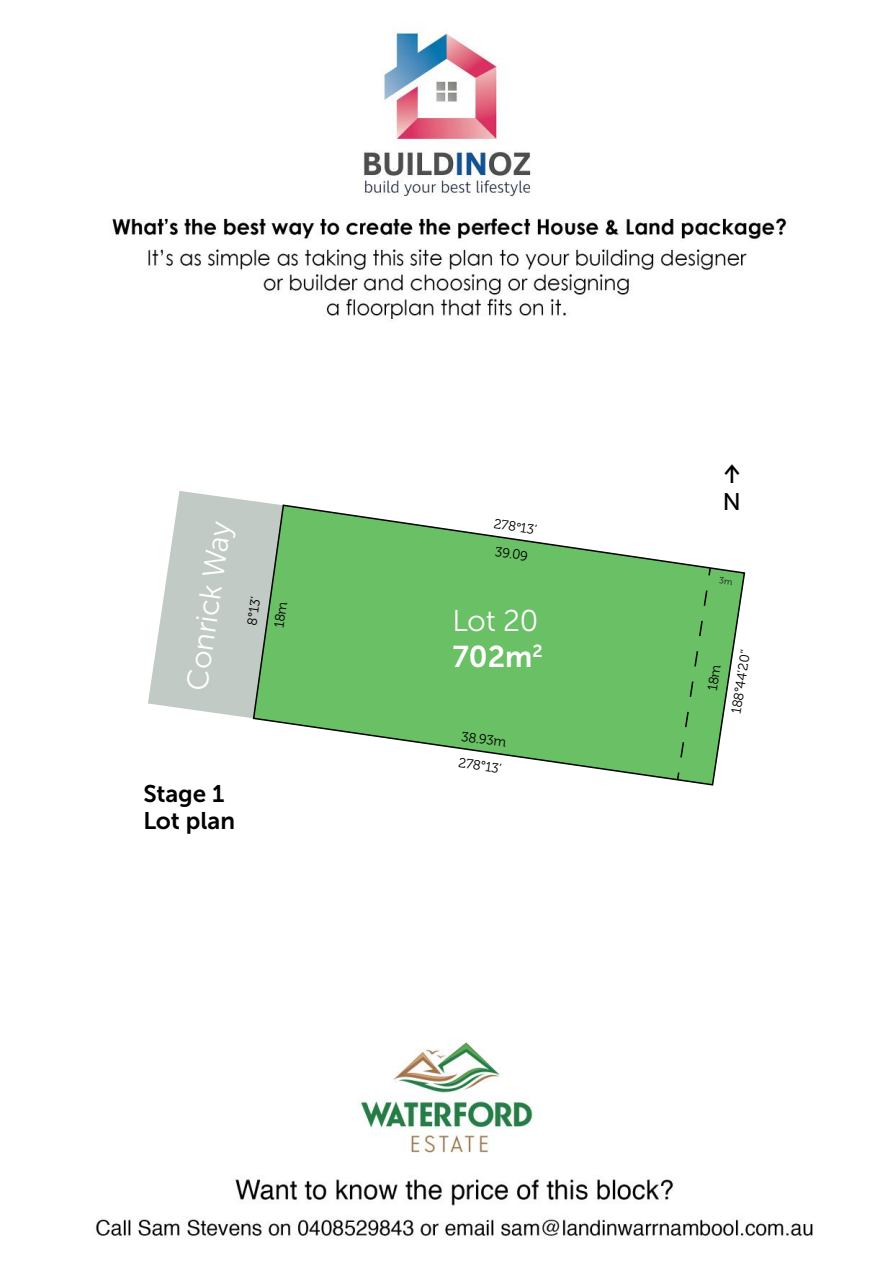
<style>
.page{position:relative;width:893px;height:1263px;background:#fff}
.page>*{position:absolute;margin:0;border:0;box-sizing:border-box;transform-origin:0 0}
.t1{font:30px "Museo Sans Cyrl 300";color:#fff}
.t2{font:30px "Museo Sans Cyrl 700";color:#fff}
.t3{font:24px/27px "Museo Sans Cyrl 700";color:#000}
.t4{font:24px "ALS Direct";color:#000}
.t5{font:24px "Museo Sans Cyrl 500";color:#000}
.t6{font:13.5px/27px "Museo Cyrl 300";color:#000}
</style>
<div class="page">
<img style="left:95px;top:30px;width:718px;height:1208px">
<svg style="left:148px;top:491px;width:135px;height:227px"></svg>
<svg style="left:252px;top:504px;width:494px;height:282px"></svg>
<svg style="left:707px;top:566px;width:5px;height:11px"></svg>
<div style="left:676px;top:589px;width:32px;height:193px;background:#69c065"></div>
<svg style="left:719px;top:577px;width:13px;height:8px"></svg>
<h1 class="t1" style="left:181px;top:688px;width:172px;rotate:-82deg">Conrick Way</h1>
<p class="t6" style="left:239px;top:623px;width:30px;rotate:-82deg">8°13’<br>18m</p>
<h2 class="t3" style="left:143px;top:780px;width:93px">Stage 1<br>Lot plan</h2>
<p class="t6" style="left:496px;top:511px;width:45px;text-align:center;rotate:8deg">278°13’<br>39.09</p>
<h1 class="t1" style="left:452px;top:605px;width:87px">Lot 20</h1>
<h1 class="t2" style="left:452px;top:640px;width:92px">702m<sup>2</sup></h1>
<p class="t6" style="left:463px;top:723px;width:47px;rotate:8deg">38.93m<br>278°13’</p>
<h2 class="t4" style="left:723px;top:460px;width:19px">↑</h2>
<h2 class="t5" style="left:723px;top:488px;width:20px">N</h2>
<p class="t6" style="left:696px;top:707px;width:66px;text-align:center;rotate:-81deg">18m<br>188°44’20’’</p>
</div>
